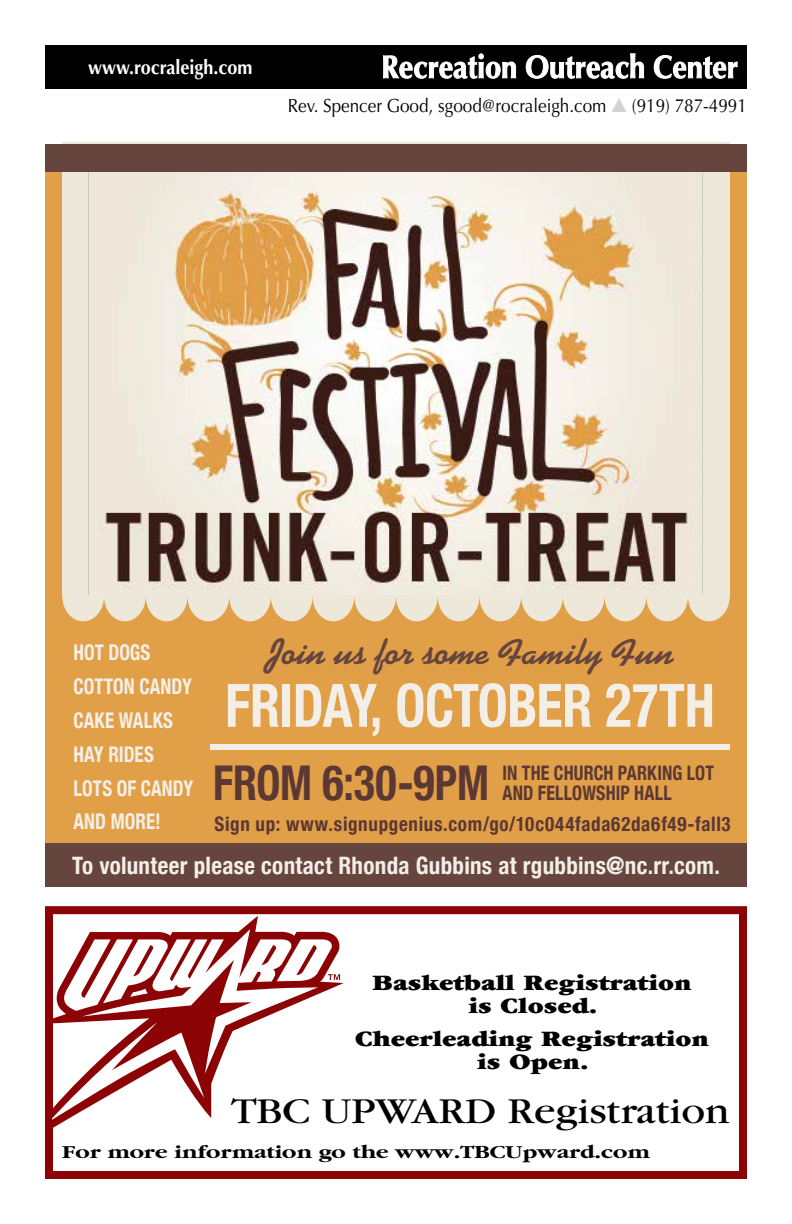
<style>
.page{position:relative;width:792px;height:1224px;background:#fff}
.page>*{position:absolute;margin:0;border:0;box-sizing:border-box;transform-origin:0 0}
.t1{font:700 condensed 60px "Helvetica Neue";letter-spacing:-.01em;color:#f3efe7;scale:.9 1}
.t2{font:700 condensed 48px "Helvetica Neue";letter-spacing:-.005em;color:#5b3833;scale:.9 1}
.t3{font:38px "Garamond";color:#000;scale:1.15 1}
.t4{font:700 36px "Kaufmann";color:#66453f;scale:1.05 1}
.t5{font:700 condensed 24px "Helvetica Neue";letter-spacing:.015em;color:#f3efe7;scale:.96 1}
.t6{font:900 23px/23px "Garamond";color:#000;text-align:center;scale:1.15 1}
.t7{font:700 condensed 21.6px/33.8px "Helvetica Neue";letter-spacing:.005em;color:#f3efe7;scale:.88 1}
.t8{font:700 condensed 20px "Helvetica Neue";letter-spacing:.03em;color:#5b3833;scale:.95 1}
.t9{font:700 condensed 20px/20px "Helvetica Neue";letter-spacing:.01em;color:#5b3833;scale:.9 1}
.t10{font:700 20px "Optima";color:#fff;scale:.9 1}
.t11{font:19px "Optima";color:#000;scale:.9 1}
.t12{font:700 19px "Garamond";color:#000;scale:1.25 1}
.s1{color:#d1d3d4}
.s2{font-size:58px}
.s3{font-size:61px}
.s4{font-size:49px}
</style>
<div class="page">
<div style="left:45px;top:45px;width:702px;height:43px;background:#000"></div>
<svg style="left:383px;top:53px;width:133px;height:26px"></svg>
<svg style="left:526px;top:53px;width:118px;height:26px"></svg>
<svg style="left:654px;top:55px;width:84px;height:24px"></svg>
<div style="left:45px;top:906px;width:702px;height:273px;border:8px solid #8b0304"></div>
<svg style="left:53px;top:916px;width:290px;height:218px"></svg>
<svg style="left:333px;top:974px;width:7px;height:6px"></svg>
<svg style="left:53px;top:929px;width:280px;height:193px"></svg>
<div style="left:45px;top:144px;width:702px;height:714px;background:#e19f48"></div>
<div style="left:62px;top:143px;width:668px;height:453px;background:#ede8da"></div>
<div style="left:62px;top:571px;width:42px;height:50px;background:#ede8da;border-radius:50%"></div>
<div style="left:104px;top:571px;width:42px;height:50px;background:#ede8da;border-radius:50%"></div>
<div style="left:146px;top:571px;width:41px;height:50px;background:#ede8da;border-radius:50%"></div>
<div style="left:187px;top:571px;width:42px;height:50px;background:#ede8da;border-radius:50%"></div>
<div style="left:229px;top:571px;width:42px;height:50px;background:#ede8da;border-radius:50%"></div>
<div style="left:271px;top:571px;width:42px;height:50px;background:#ede8da;border-radius:50%"></div>
<div style="left:313px;top:571px;width:41px;height:50px;background:#ede8da;border-radius:50%"></div>
<div style="left:354px;top:571px;width:42px;height:50px;background:#ede8da;border-radius:50%"></div>
<div style="left:396px;top:571px;width:42px;height:50px;background:#ede8da;border-radius:50%"></div>
<div style="left:438px;top:571px;width:41px;height:50px;background:#ede8da;border-radius:50%"></div>
<div style="left:479px;top:571px;width:42px;height:50px;background:#ede8da;border-radius:50%"></div>
<div style="left:521px;top:571px;width:42px;height:50px;background:#ede8da;border-radius:50%"></div>
<div style="left:563px;top:571px;width:42px;height:50px;background:#ede8da;border-radius:50%"></div>
<div style="left:605px;top:571px;width:41px;height:50px;background:#ede8da;border-radius:50%"></div>
<div style="left:646px;top:571px;width:42px;height:50px;background:#ede8da;border-radius:50%"></div>
<div style="left:688px;top:571px;width:42px;height:50px;background:#ede8da;border-radius:50%"></div>
<img style="left:79px;top:171px;width:630px;height:424px">
<div style="left:45px;top:144px;width:702px;height:27px;background:#66453f"></div>
<div style="left:45px;top:844px;width:702px;height:43px;background:#66453f"></div>
<div style="left:210px;top:744px;width:520px;height:6px;background:#f3efe7"></div>
<p class="t10" style="left:88px;top:55px;width:184px">www.rocraleigh.com</p>
<p class="t11" style="left:288px;top:95px;width:512px">Rev. Spencer Good, sgood@rocraleigh.com <span class="s1">▲</span> (919) 787-4991</p>
<h3 class="t4" style="left:266px;top:630px;width:390px">Join us for some Family Fun</h3>
<p class="t7" style="left:73px;top:634px;width:138px">HOT DOGS<br>COTTON CANDY<br>CAKE WALKS<br>HAY RIDES<br>LOTS OF CANDY<br>AND MORE!</p>
<p class="t5" style="left:72px;top:846px;width:676px">To volunteer please contact Rhonda Gubbins at rgubbins@nc.rr.com.</p>
<h1 class="t1" style="left:225px;top:656px;width:546px">FRIDAY<span class="s2">,</span> OCTOBER <span class="s3">27</span>TH</h1>
<h2 class="t2" style="left:213px;top:743px;width:308px">FROM <span class="s4">6:30-9</span>PM</h2>
<p class="t9" style="left:503px;top:762px;width:237px">IN THE CHURCH PARKING LOT<br>AND FELLOWSHIP HALL</p>
<p class="t8" style="left:215px;top:808px;width:545px">Sign up: www.signupgenius.com/go/10c044fada62da6f49-fall3</p>
<p class="t6" style="left:372px;top:971px;width:279px">Basketball Registration is Closed.</p>
<p class="t6" style="left:355px;top:1028px;width:310px">Cheerleading Registration is Open.</p>
<h3 class="t3" style="left:231px;top:1092px;width:435px">TBC UPWARD Registration</h3>
<p class="t12" style="left:62px;top:1141px;width:471px">For more information go the www.TBCUpward.com</p>
</div>
